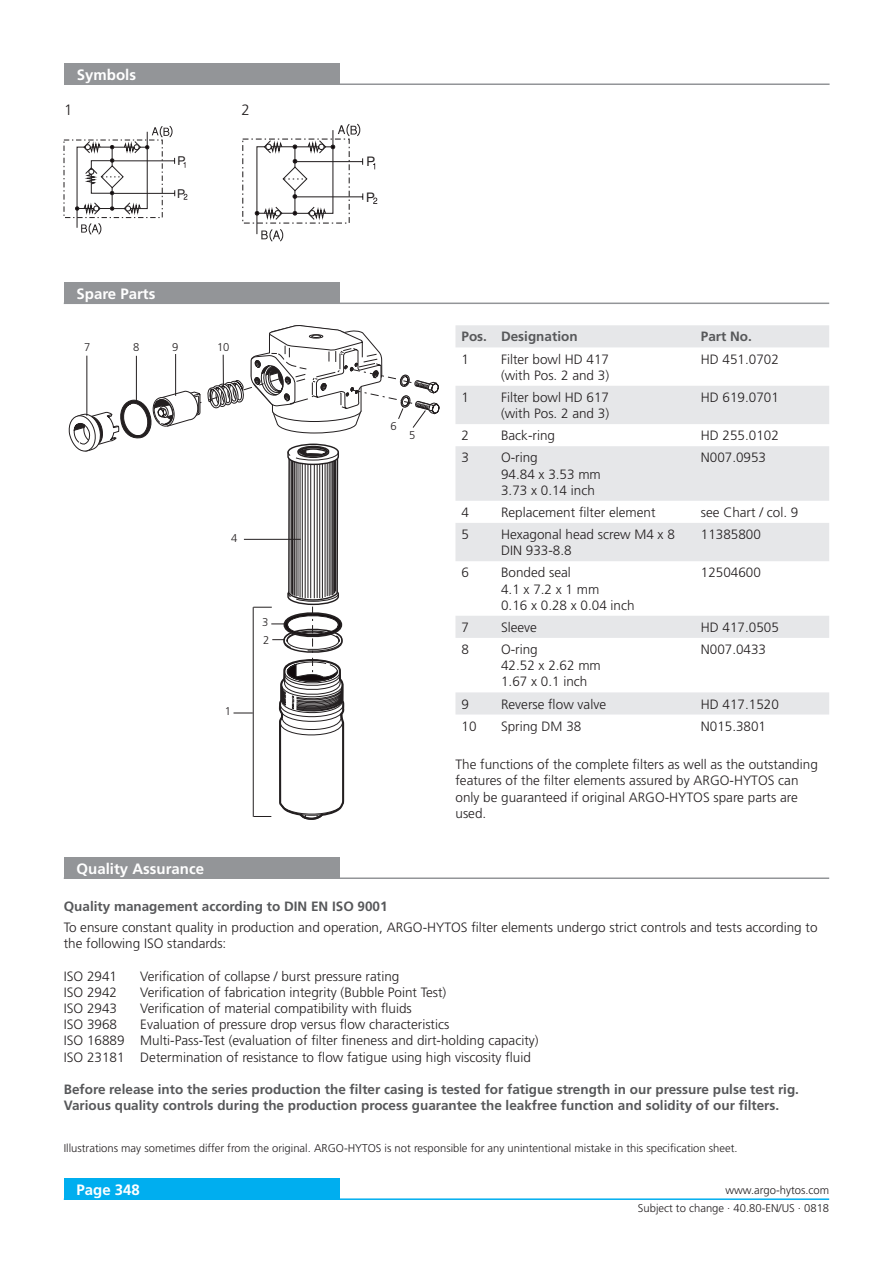
<style>
.page{position:relative;width:893px;height:1263px;background:#fff}
.page>*{position:absolute;margin:0;border:0;box-sizing:border-box;transform-origin:0 0}
.t1{font:700 15px "Frutiger LT";color:#fff}
.t2{font:300 15px "Frutiger LT";color:#231f20}
.t3{font:300 13.5px/16.2px "Frutiger LT";color:#231f20}
.t4{font:700 13.5px/16.2px "Frutiger LT";color:#57585a}
.t5{font:13.2px "Arial";color:#231f20}
.t6{font:12.15px "Arial";color:#231f20}
.t7{font:300 11.25px/17.5px "Frutiger LT";color:#231f20}
</style>
<div class="page">
<div style="left:64px;top:1179px;width:276px;height:21px;background:#00aeef"></div>
<hr style="left:64px;top:1198px;width:765px;height:2px;background:#00aeef">
<div style="left:64px;top:283px;width:276px;height:21px;background:#939598"></div>
<hr style="left:64px;top:303px;width:765px;height:1px;background:#939598">
<svg style="left:69px;top:325px;width:370px;height:495px"></svg>
<svg style="left:455px;top:325px;width:374px;height:389px;fill:#edeeef"></svg>
<div style="left:64px;top:858px;width:276px;height:21px;background:#939598"></div>
<hr style="left:64px;top:877px;width:765px;height:2px;background:#939598">
<div style="left:64px;top:64px;width:276px;height:21px;background:#939598"></div>
<hr style="left:64px;top:83px;width:766px;height:2px;background:#939598">
<div style="left:242px;top:138px;width:108px;height:86px;border:1px dashed #231f20"></div>
<svg style="left:255px;top:124px;width:108px;height:117px"></svg>
<svg style="left:373px;top:198px;width:4px;height:6px"></svg>
<svg style="left:75px;top:126px;width:100px;height:108px"></svg>
<svg style="left:184px;top:194px;width:3px;height:6px"></svg>
<p class="t1" style="left:77px;top:66px;width:61px">Symbols</p>
<p class="t2" style="left:64px;top:102px;width:10px">1</p>
<p class="t2" style="left:242px;top:102px;width:10px">2</p>
<p class="t6" style="left:177px;top:153px;width:10px">P</p>
<p class="t6" style="left:177px;top:185px;width:10px">P</p>
<p class="t1" style="left:77px;top:285px;width:80px">Spare Parts</p>
<p class="t7" style="left:84px;top:338px;width:8px">7</p>
<p class="t7" style="left:133px;top:338px;width:8px">8</p>
<p class="t7" style="left:172px;top:338px;width:8px">9</p>
<p class="t7" style="left:217px;top:338px;width:14px">10</p>
<p class="t7" style="left:231px;top:529px;width:8px">4</p>
<p class="t7" style="left:225px;top:702px;width:8px">1</p>
<p class="t7" style="left:262px;top:614px;width:9px">3<br>2</p>
<p class="t5" style="left:366px;top:153px;width:10px">P</p>
<p class="t5" style="left:366px;top:188px;width:10px">P</p>
<p class="t7" style="left:391px;top:417px;width:8px">6</p>
<p class="t7" style="left:409px;top:426px;width:8px">5</p>
<p class="t4" style="left:461px;top:329px;width:118px">Pos. Designation</p>
<p class="t4" style="left:701px;top:329px;width:53px">Part No.</p>
<p class="t3" style="left:461px;top:351px;width:9px">1</p>
<p class="t3" style="left:501px;top:351px;width:110px">Filter bowl HD 417 (with Pos. 2 and 3)</p>
<p class="t3" style="left:701px;top:351px;width:80px">HD 451.0702</p>
<p class="t3" style="left:461px;top:389px;width:9px">1</p>
<p class="t3" style="left:501px;top:389px;width:110px">Filter bowl HD 617 (with Pos. 2 and 3)</p>
<p class="t3" style="left:701px;top:389px;width:80px">HD 619.0701</p>
<p class="t3" style="left:461px;top:428px;width:9px">2</p>
<p class="t3" style="left:501px;top:428px;width:55px">Back-ring</p>
<p class="t3" style="left:701px;top:428px;width:80px">HD 255.0102</p>
<p class="t3" style="left:461px;top:450px;width:9px">3</p>
<p class="t3" style="left:501px;top:450px;width:101px">O-ring<br>94.84 x 3.53 mm<br>3.73 x 0.14 inch</p>
<p class="t3" style="left:701px;top:450px;width:67px">N007.0953</p>
<p class="t3" style="left:461px;top:504px;width:9px">4</p>
<p class="t3" style="left:501px;top:504px;width:156px">Replacement filter element</p>
<p class="t3" style="left:701px;top:504px;width:99px">see Chart / col. 9</p>
<p class="t3" style="left:461px;top:526px;width:9px">5</p>
<p class="t3" style="left:501px;top:526px;width:175px">Hexagonal head screw M4 x 8<br>DIN 933-8.8</p>
<p class="t3" style="left:701px;top:526px;width:62px">11385800</p>
<p class="t3" style="left:461px;top:565px;width:9px">6</p>
<p class="t3" style="left:501px;top:565px;width:135px">Bonded seal<br>4.1 x 7.2 x 1 mm<br>0.16 x 0.28 x 0.04 inch</p>
<p class="t3" style="left:701px;top:565px;width:62px">12504600</p>
<p class="t3" style="left:461px;top:619px;width:9px">7</p>
<p class="t3" style="left:501px;top:619px;width:37px">Sleeve</p>
<p class="t3" style="left:701px;top:619px;width:80px">HD 417.0505</p>
<p class="t3" style="left:461px;top:641px;width:9px">8</p>
<p class="t3" style="left:501px;top:641px;width:101px">O-ring<br>42.52 x 2.62 mm<br>1.67 x 0.1 inch</p>
<p class="t3" style="left:701px;top:641px;width:67px">N007.0433</p>
<p class="t3" style="left:461px;top:696px;width:9px">9</p>
<p class="t3" style="left:501px;top:696px;width:107px">Reverse flow valve</p>
<p class="t3" style="left:701px;top:696px;width:80px">HD 417.1520</p>
<p class="t3" style="left:461px;top:718px;width:17px">10</p>
<p class="t3" style="left:501px;top:718px;width:82px">Spring DM 38</p>
<p class="t3" style="left:701px;top:718px;width:67px">N015.3801</p>
<p class="t3" style="left:455px;top:757px;width:364px">The functions of the complete filters as well as the outstanding features of the filter elements assured by ARGO-HYTOS can only be guaranteed if original ARGO-HYTOS spare parts are used.</p>
<p class="t1" style="left:77px;top:860px;width:129px">Quality Assurance</p>
<p class="t4" style="left:64px;top:899px;width:325px">Quality management according to DIN EN ISO 9001</p>
<p class="t3" style="left:64px;top:919px;width:755px">To ensure constant quality in production and operation, ARGO-HYTOS filter elements undergo strict controls and tests according to the following ISO standards:</p>
<p class="t3" style="left:64px;top:968px;width:55px">ISO 2941</p>
<p class="t3" style="left:140px;top:968px;width:261px">Verification of collapse / burst pressure rating</p>
<p class="t3" style="left:64px;top:984px;width:55px">ISO 2942</p>
<p class="t3" style="left:140px;top:984px;width:308px">Verification of fabrication integrity (Bubble Point Test)</p>
<p class="t3" style="left:64px;top:1000px;width:55px">ISO 2943</p>
<p class="t3" style="left:140px;top:1000px;width:273px">Verification of material compatibility with fluids</p>
<p class="t3" style="left:64px;top:1016px;width:55px">ISO 3968</p>
<p class="t3" style="left:64px;top:1016px;width:476px;text-indent:77px">Evaluation of pressure drop versus flow characteristics<br>ISO 16889 Multi-Pass-Test (evaluation of filter fineness and dirt-holding capacity)<br>ISO 23181 Determination of resistance to flow fatigue using high viscosity fluid</p>
<p class="t4" style="left:64px;top:1081px;width:737px">Before release into the series production the filter casing is tested for fatigue strength in our pressure pulse test rig.<br>Various quality controls during the production process guarantee the leakfree function and solidity of our filters.</p>
<p class="t7" style="left:64px;top:1139px;width:675px">Illustrations may sometimes differ from the original. ARGO-HYTOS is not responsible for any unintentional mistake in this specification sheet.</p>
<p class="t1" style="left:77px;top:1181px;width:65px">Page 348</p>
<p class="t7" style="left:725px;top:1182px;width:105px">www.argo-hytos.com</p>
<p class="t7" style="left:638px;top:1200px;width:193px">Subject to change · 40.80-EN/US · 0818</p>
</div>
